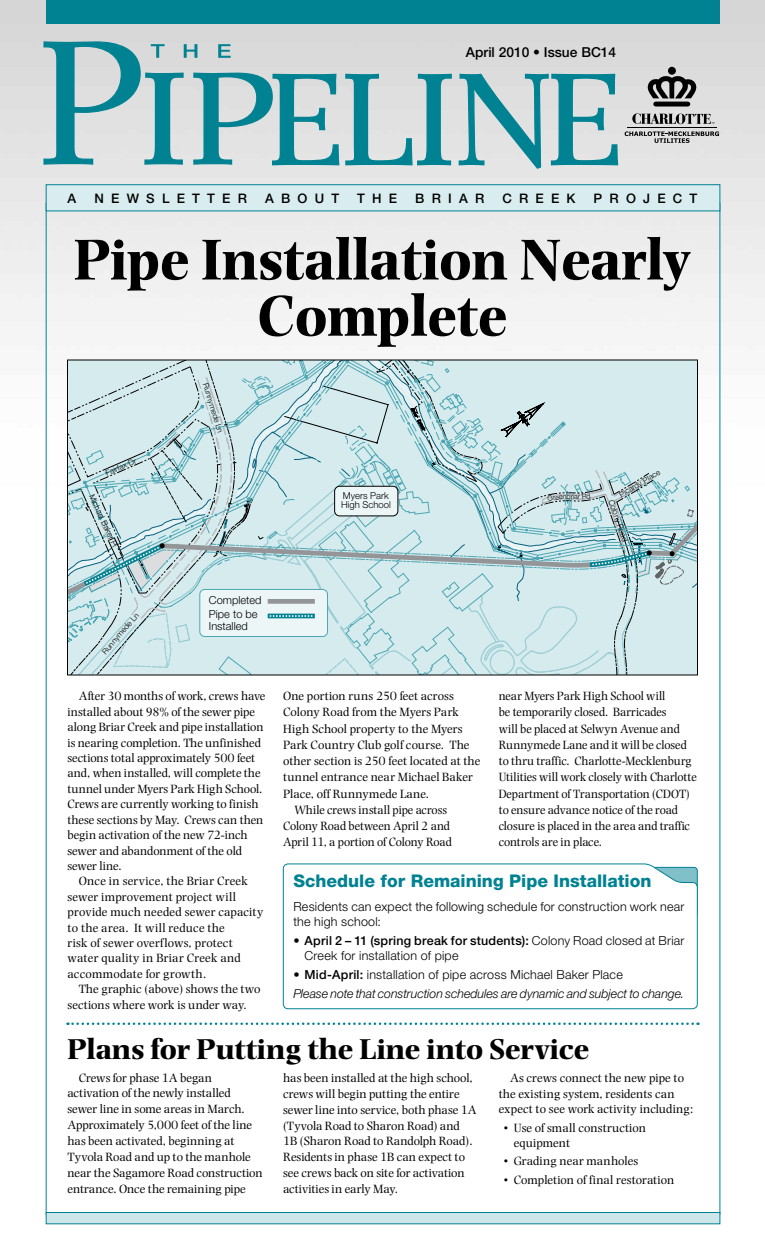
<style>
.page{position:relative;width:765px;height:1260px;background:#fff}
.page>*{position:absolute;margin:0;border:0;box-sizing:border-box;transform-origin:0 0}
.t1{font:700 60px/56.2px "Photina";letter-spacing:-.01em;color:#000;text-align:center;scale:.95 1}
.t2{font:700 30px "Photina";letter-spacing:-.01em;color:#000}
.t3{font:800 17.5px "Helvetica Neue";color:#008292}
.t4{font:500 13.75px "Helvetica Neue";color:#000}
.t5{font:500 13.12px "Helvetica Neue";letter-spacing:.55em;color:#000}
.t6{font:12.5px/15.4px "Photina";color:#000}
.t7{font:300 12.5px/15px "Helvetica Neue";letter-spacing:.015em;color:#000}
.t8{font:italic 300 12.5px/18.9px "Helvetica Neue";letter-spacing:-.005em;color:#000}
.t9{font:300 11.12px/14.6px "Helvetica Neue";color:#000}
.t10{font:300 9.5px "Helvetica Neue";color:#000}
.t11{font:300 7.88px "Helvetica Neue";color:#000}
.t12{font:300 7.12px "Helvetica Neue";color:#000}
.s1{font-weight:500}
.s2{font-style:normal}
.s3{font-weight:500;font-style:normal}
</style>
<div class="page">
<img style="left:0;top:0;width:765px;height:485px">
<div style="left:46px;top:0;width:674px;height:24px;background:#008292"></div>
<svg style="left:43px;top:41px;width:409px;height:125px"></svg>
<svg style="left:458px;top:73px;width:161px;height:97px"></svg>
<div style="left:653px;top:102px;width:37px;height:5px;background:#000;border-radius:3px"></div>
<div style="left:668px;top:67px;width:8px;height:8px;background:#000;border-radius:50%"></div>
<svg style="left:632px;top:113px;width:82px;height:11px"></svg>
<hr style="left:628px;top:127px;width:89px;height:1px;background:#000">
<svg style="left:647px;top:76px;width:50px;height:22px"></svg>
<svg style="left:625px;top:131px;width:94px;height:12px"></svg>
<div style="left:46px;top:184px;width:674px;height:27px;background:#d9ecef;border:1px solid #008292"></div>
<div style="left:46px;top:1212px;width:674px;height:12px;background:#cce6e9;border:1px solid #008292"></div>
<svg style="left:283px;top:864px;width:415px;height:145px"></svg>
<svg style="left:68px;top:1022px;width:631px;height:3px"></svg>
<svg style="left:421px;top:649px;width:275px;height:24px"></svg>
<svg style="left:421px;top:629px;width:275px;height:20px"></svg>
<svg style="left:69px;top:629px;width:352px;height:44px"></svg>
<div style="left:200px;top:589px;width:128px;height:48px;background:#edf6f7;border-radius:5px"></div>
<div style="left:199px;top:589px;width:129px;height:48px;border:1px solid #4da7b3;border-radius:5px"></div>
<svg style="left:68px;top:360px;width:630px;height:269px"></svg>
<p class="t4" style="left:466px;top:44px;width:152px">April 2010 • Issue BC14</p>
<p class="t5" style="left:68px;top:191px;width:10px">A</p>
<p class="t5" style="left:94px;top:191px;width:154px">NEWSLETTER</p>
<p class="t5" style="left:265px;top:191px;width:76px">ABOUT</p>
<p class="t5" style="left:357px;top:191px;width:41px">THE</p>
<p class="t5" style="left:415px;top:191px;width:70px">BRIAR</p>
<p class="t5" style="left:502px;top:191px;width:75px">CREEK</p>
<p class="t5" style="left:594px;top:191px;width:105px">PROJECT</p>
<h1 class="t1" style="left:74px;top:232px;width:651px">Pipe Installation Nearly<br>Complete</h1>
<p class="t11" style="left:104px;top:469px;width:34px;rotate:-23deg">Fairfax Dr</p>
<p class="t11" style="left:96px;top:493px;width:58px;rotate:65deg">Michael Baker Pl</p>
<p class="t11" style="left:210px;top:382px;width:53px;rotate:73deg">Runnymede Ln</p>
<p class="t10" style="left:343px;top:490px;width:48px">Myers Park</p>
<p class="t12" style="left:567px;top:492px;width:9px">bri</p>
<p class="t10" style="left:341px;top:499px;width:51px">High School</p>
<p class="t11" style="left:617px;top:491px;width:48px;rotate:-31deg">Picardy Place</p>
<p class="t11" style="left:616px;top:498px;width:46px;rotate:71deg">Colony Road</p>
<p class="t11" style="left:100px;top:650px;width:53px;rotate:-49deg">Runnymede Ln</p>
<p class="t9" style="left:209px;top:592px;width:54px">Completed<br>Pipe to be</p>
<p class="t9" style="left:209px;top:618px;width:40px">Installed</p>
<p class="t6" style="left:68px;top:689px;width:200px;text-indent:11px">After 30 months of work, crews have installed about 98% of the sewer pipe along Briar Creek and pipe installation is nearing completion. The unfinished sections total approximately 500 feet and, when installed, will complete the tunnel under Myers Park High School.<br>Crews are currently working to finish these sections by May. Crews can then begin activation of the new 72-inch sewer and abandonment of the old sewer line.</p>
<p class="t6" style="left:68px;top:874px;width:197px;text-indent:11px">Once in service, the Briar Creek sewer improvement project will provide much needed sewer capacity to the area. It will reduce the<br>risk of sewer overflows, protect water quality in Briar Creek and accommodate for growth.</p>
<p class="t6" style="left:68px;top:982px;width:195px;text-indent:11px">The graphic (above) shows the two sections where work is under way.</p>
<p class="t6" style="left:283px;top:689px;width:172px">One portion runs 250 feet across</p>
<p class="t6" style="left:283px;top:705px;width:177px">Colony Road from the Myers Park</p>
<p class="t6" style="left:283px;top:721px;width:181px">High School property to the Myers</p>
<p class="t6" style="left:283px;top:737px;width:188px">Park Country Club golf course. The</p>
<p class="t6" style="left:283px;top:753px;width:199px">other section is 250 feet located at the</p>
<p class="t6" style="left:283px;top:770px;width:191px">tunnel entrance near Michael Baker</p>
<p class="t6" style="left:283px;top:786px;width:148px">Place, off Runnymede Lane.</p>
<p class="t6" style="left:294px;top:802px;width:154px">While crews install pipe across</p>
<p class="t6" style="left:283px;top:818px;width:168px">Colony Road between April 2 and</p>
<p class="t6" style="left:283px;top:835px;width:170px">April 11, a portion of Colony Road</p>
<p class="t6" style="left:499px;top:688px;width:200px;line-height:16.2px">near Myers Park High School will<br>be temporarily closed. Barricades<br>will be placed at Selwyn Avenue and Runnymede Lane and it will be closed to thru traffic. Charlotte-Mecklenburg Utilities will work closely with Charlotte Department of Transportation (CDOT) to ensure advance notice of the road closure is placed in the area and traffic controls are in place.</p>
<h3 class="t3" style="left:293px;top:871px;width:360px">Schedule for Remaining Pipe Installation</h3>
<p class="t7" style="left:293px;top:899px;width:393px">Residents can expect the following schedule for construction work near the high school:</p>
<p class="t7" style="left:305px;top:933px;width:381px;text-indent:-11px"><span class="s1">• April 2 – 11 (spring break for students):</span> Colony Road closed at Briar<br>Creek for installation of pipe</p>
<p class="t8" style="left:293px;top:965px;width:393px"><span class="s2">•</span> <span class="s3">Mid-April:</span> <span class="s2">installation of pipe across Michael Baker Place<br></span>Please note that construction schedules are dynamic and subject to change.</p>
<h2 class="t2" style="left:68px;top:1031px;width:524px">Plans for Putting the Line into Service</h2>
<p class="t6" style="left:68px;top:1070px;width:197px;line-height:15.9px;text-indent:11px">Crews for phase 1A began activation of the newly installed sewer line in some areas in March.<br>Approximately 5,000 feet of the line has been activated, beginning at<br>Tyvola Road and up to the manhole near the Sagamore Road construction entrance. Once the remaining pipe</p>
<p class="t6" style="left:283px;top:1071px;width:195px;line-height:15.8px">has been installed at the high school, crews will begin putting the entire sewer line into service, both phase 1A (Tyvola Road to Sharon Road) and 1B (Sharon Road to Randolph Road).<br>Residents in phase 1B can expect to see crews back on site for activation activities in early May.</p>
<p class="t6" style="left:499px;top:1071px;width:196px;text-indent:11px">As crews connect the new pipe to the existing system, residents can expect to see work activity including:</p>
<p class="t6" style="left:514px;top:1120px;width:134px;text-indent:-10px">• Use of small construction equipment</p>
<p class="t6" style="left:504px;top:1154px;width:136px">• Grading near manholes</p>
<p class="t6" style="left:504px;top:1172px;width:172px">• Completion of final restoration</p>
</div>
